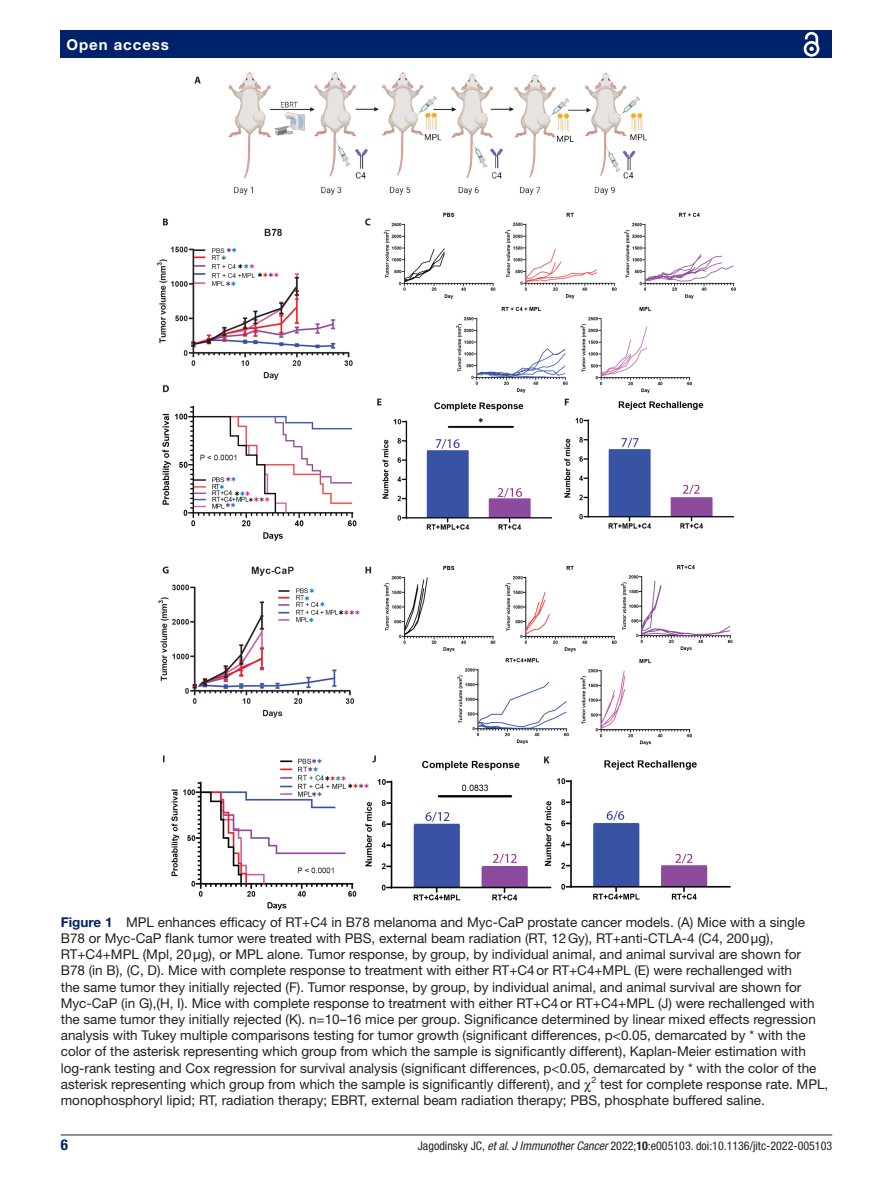
<style>
.page{position:relative;width:893px;height:1191px;background:#fff}
.page>*{position:absolute;margin:0;border:0;box-sizing:border-box;transform-origin:0 0}
.t1{font:700 15px "Helvetica Neue LT Std";letter-spacing:.065em;color:#fff}
.t2{font:700 condensed 15px "Helvetica Neue LT Std";color:#00226b}
.t3{font:13.5px/16.2px "Helvetica Neue LT Std";color:#231f20}
.t4{font:condensed 12px "Helvetica Neue LT Std";color:#231f20}
.s1{font-weight:700;color:#00226b}
.s2{font-style:italic}
.s3{font-weight:700}
</style>
<div class="page">
<hr style="left:61px;top:1134px;width:771px;height:1px;background:#231f20">
<div style="left:61px;top:31px;width:771px;height:27px;background:#00226b"></div>
<svg style="left:803px;top:31px;width:17px;height:26px"></svg>
<img style="left:158px;top:73px;width:577px;height:836px">
<p class="t1" style="left:66px;top:35px;width:104px">Open access</p>
<p class="t3" style="left:61px;top:913px;width:769px"><span class="s1">Figure 1</span> MPL enhances efficacy of RT+C4 in B78 melanoma and Myc-CaP prostate cancer models. (A) Mice with a single B78 or Myc-CaP flank tumor were treated with PBS, external beam radiation (RT, 12Gy), RT+anti-CTLA-4 (C4, 200µg), RT+C4+MPL (Mpl, 20µg), or MPL alone. Tumor response, by group, by individual animal, and animal survival are shown for B78 (in B), (C, D). Mice with complete response to treatment with either RT+C4or RT+C4+MPL (E) were rechallenged with<br>the same tumor they initially rejected (F). Tumor response, by group, by individual animal, and animal survival are shown for Myc-CaP (in G),(H, I). Mice with complete response to treatment with either RT+C4or RT+C4+MPL (J) were rechallenged with the same tumor they initially rejected (K). n=10–16 mice per group. Significance determined by linear mixed effects regression analysis with Tukey multiple comparisons testing for tumor growth (significant differences, p&lt;0.05, demarcated by * with the color of the asterisk representing which group from which the sample is significantly different), Kaplan-Meier estimation with log-rank testing and Cox regression for survival analysis (significant differences, p&lt;0.05, demarcated by * with the color of the asterisk representing which group from which the sample is significantly different), and <sup>2</sup> test for complete response rate. MPL, monophosphoryl lipid; RT, radiation therapy; EBRT, external beam radiation therapy; PBS, phosphate buffered saline.</p>
<p class="t2" style="left:61px;top:1135px;width:9px">6</p>
<p class="t4" style="left:418px;top:1138px;width:416px">Jagodinsky JC, <span class="s2">et al</span>. <span class="s2">J Immunother Cancer</span> 2022;<span class="s3">10</span>:e005103. doi:10.1136/jitc-2022-005103</p>
</div>
